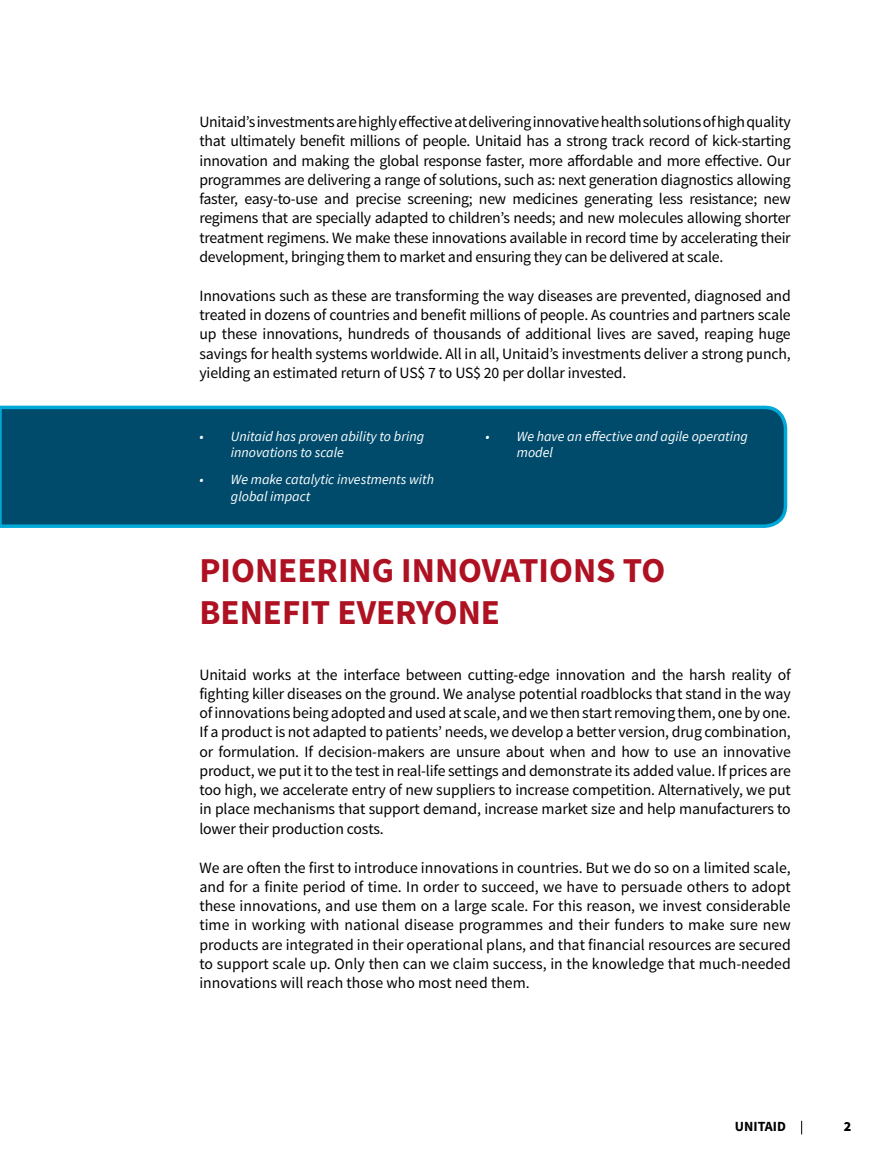
<style>
.page{position:relative;width:893px;height:1166px;background:#fff}
.page>*{position:absolute;margin:0;border:0;box-sizing:border-box;transform-origin:0 0}
.t1{font:700 35px/42px "Source Sans Pro";color:#ae1122}
.t2{font:15.75px/19.2px "Source Sans Pro";letter-spacing:-.01em;color:#000;text-align:justify}
.t3{font:italic 14px/16.8px "Source Sans Pro";color:#fff}
.t4{font:700 14px "Source Sans Pro";color:#000}
.t5{font:900 14px "Source Sans Pro";color:#000}
</style>
<div class="page">
<svg style="left:801px;top:1121px;width:1px;height:13px"></svg>
<svg style="left:0;top:405px;width:788px;height:123px;background:#025274"></svg>
<p class="t2" style="left:199px;top:113px;width:593px">Unitaid’s investments are highly effective at delivering innovative health solutions of high quality that ultimately benefit millions of people. Unitaid has a strong track record of kick-starting innovation and making the global response faster, more affordable and more effective. Our programmes are delivering a range of solutions, such as: next generation diagnostics allowing faster, easy-to-use and precise screening; new medicines generating less resistance; new regimens that are specially adapted to children’s needs; and new molecules allowing shorter treatment regimens. We make these innovations available in record time by accelerating their development, bringing them to market and ensuring they can be delivered at scale.</p>
<p class="t2" style="left:199px;top:286px;width:593px">Innovations such as these are transforming the way diseases are prevented, diagnosed and treated in dozens of countries and benefit millions of people. As countries and partners scale up these innovations, hundreds of thousands of additional lives are saved, reaping huge savings for health systems worldwide. All in all, Unitaid’s investments deliver a strong punch, yielding an estimated return of US$ 7 to US$ 20 per dollar invested.</p>
<p class="t3" style="left:231px;top:427px;width:195px;text-indent:-31px">• Unitaid has proven ability to bring innovations to scale</p>
<p class="t3" style="left:231px;top:471px;width:205px;text-indent:-31px">• We make catalytic investments with global impact</p>
<p class="t3" style="left:517px;top:427px;width:232px;text-indent:-32px">• We have an effective and agile operating model</p>
<h1 class="t1" style="left:199px;top:550px;width:467px">PIONEERING INNOVATIONS TO<br>BENEFIT EVERYONE</h1>
<p class="t2" style="left:199px;top:665px;width:593px">Unitaid works at the interface between cutting-edge innovation and the harsh reality of fighting killer diseases on the ground. We analyse potential roadblocks that stand in the way of innovations being adopted and used at scale, and we then start removing them, one by one.<br>If a product is not adapted to patients’ needs, we develop a better version, drug combination, or formulation. If decision-makers are unsure about when and how to use an innovative product, we put it to the test in real-life settings and demonstrate its added value. If prices are too high, we accelerate entry of new suppliers to increase competition. Alternatively, we put in place mechanisms that support demand, increase market size and help manufacturers to lower their production costs.</p>
<p class="t2" style="left:199px;top:858px;width:593px">We are often the first to introduce innovations in countries. But we do so on a limited scale, and for a finite period of time. In order to succeed, we have to persuade others to adopt these innovations, and use them on a large scale. For this reason, we invest considerable time in working with national disease programmes and their funders to make sure new products are integrated in their operational plans, and that financial resources are secured to support scale up. Only then can we claim success, in the knowledge that much-needed innovations will reach those who most need them.</p>
<p class="t4" style="left:735px;top:1117px;width:53px">UNITAID</p>
<p class="t5" style="left:844px;top:1117px;width:9px">2</p>
</div>
